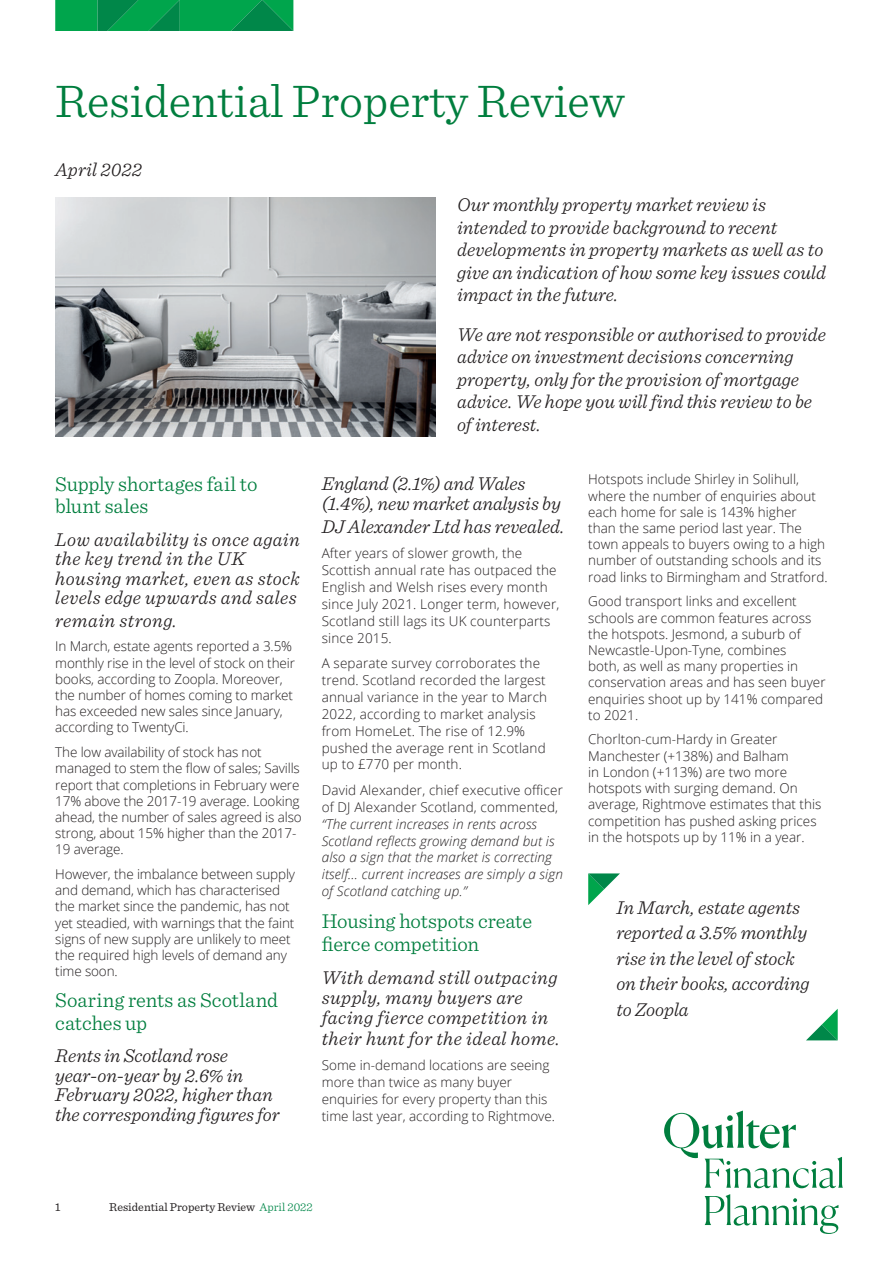
<style>
.page{position:relative;width:893px;height:1263px;background:#fff}
.page>*{position:absolute;margin:0;border:0;box-sizing:border-box;transform-origin:0 0}
.t1{font:300 48px "Sentinel";color:#007e3e}
.t2{font:300 21px/22.5px "Sentinel";letter-spacing:-.005em;color:#007e3e}
.t3{font:italic 300 19.5px/22.5px "Sentinel";letter-spacing:.005em;color:#231f20}
.t4{font:300 13.5px/16.2px "Open Sans";color:#231f20}
.t5{font:italic 300 13.5px/16.8px "Open Sans";letter-spacing:.01em;color:#231f20}
.t6{font:12px "Sentinel";color:#231f20}
.s1{font-weight:300;color:#008749}
</style>
<div class="page">
<svg style="left:664px;top:1110px;width:179px;height:124px"></svg>
<svg style="left:55px;top:1px;width:238px;height:30px;background:#019c4c"></svg>
<hr style="left:55px;top:0;width:238px;height:1px;background:#00a54c">
<svg style="left:806px;top:1009px;width:32px;height:31px"></svg>
<svg style="left:588px;top:873px;width:32px;height:32px"></svg>
<img style="left:55px;top:198px;width:381px;height:239px">
<h1 class="t1" style="left:55px;top:66px;width:571px">Residential Property Review</h1>
<h3 class="t3" style="left:55px;top:157px;width:88px">April 2022</h3>
<h3 class="t3" style="left:457px;top:192px;width:370px">Our monthly property market review is intended to provide background to recent developments in property markets as well as to give an indication of how some key issues could impact in the future.</h3>
<h3 class="t3" style="left:457px;top:322px;width:370px">We are not responsible or authorised to provide advice on investment decisions concerning property, only for the provision of mortgage advice. We hope you will find this review to be of interest.</h3>
<h2 class="t2" style="left:55px;top:471px;width:204px">Supply shortages fail to blunt sales</h2>
<h3 class="t3" style="left:55px;top:528px;width:246px;line-height:19.5px">Low availability is once again the key trend in the UK housing market, even as stock levels edge upwards and sales</h3>
<h3 class="t3" style="left:55px;top:608px;width:123px">remain strong.</h3>
<p class="t4" style="left:55px;top:638px;width:241px">In March, estate agents reported a 3.5% monthly rise in the level of stock on their books, according to Zoopla. Moreover, the number of homes coming to market has exceeded new sales since January, according to TwentyCi.</p>
<p class="t4" style="left:55px;top:744px;width:248px">The low availability of stock has not managed to stem the flow of sales; Savills report that completions in February were 17% above the 2017-19 average. Looking ahead, the number of sales agreed is also strong, about 15% higher than the 2017- 19 average.</p>
<p class="t4" style="left:55px;top:866px;width:241px">However, the imbalance between supply and demand, which has characterised the market since the pandemic, has not yet steadied, with warnings that the faint signs of new supply are unlikely to meet the required high levels of demand any time soon.</p>
<h2 class="t2" style="left:55px;top:987px;width:224px">Soaring rents as Scotland catches up</h2>
<h3 class="t3" style="left:55px;top:1044px;width:226px;line-height:19.5px">Rents in Scotland rose year-on-year by 2.6% in<br>February 2022, higher than the corresponding figures for</h3>
<h3 class="t3" style="left:322px;top:472px;width:241px;line-height:20.2px">England (2.1%) and Wales (1.4%), new market analysis by</h3>
<h3 class="t3" style="left:322px;top:514px;width:244px">DJ Alexander Ltd has revealed.</h3>
<p class="t4" style="left:322px;top:545px;width:239px;line-height:16.8px">After years of slower growth, the<br>Scottish annual rate has outpaced the<br>English and Welsh rises every month since July 2021. Longer term, however,<br>Scotland still lags its UK counterparts since 2015.</p>
<p class="t4" style="left:322px;top:654px;width:227px;line-height:16.8px">A separate survey corroborates the trend. Scotland recorded the largest annual variance in the year to March<br>2022, according to market analysis from HomeLet. The rise of 12.9% pushed the average rent in Scotland up to £770 per month.</p>
<p class="t4" style="left:322px;top:781px;width:243px;line-height:16.8px">David Alexander, chief executive officer of DJ Alexander Scotland, commented,</p>
<p class="t5" style="left:322px;top:815px;width:243px">“The current increases in rents across Scotland reflects growing demand but is also a sign that the market is correcting itself… current increases are simply a sign of Scotland catching up.”</p>
<h2 class="t2" style="left:322px;top:908px;width:212px;line-height:23.2px">Housing hotspots create fierce competition</h2>
<h3 class="t3" style="left:322px;top:966px;width:239px;line-height:20.2px">With demand still outpacing supply, many buyers are facing fierce competition in their hunt for the ideal home.</h3>
<p class="t4" style="left:322px;top:1056px;width:235px;line-height:16.8px">Some in-demand locations are seeing more than twice as many buyer enquiries for every property than this time last year, according to Rightmove.</p>
<p class="t4" style="left:588px;top:471px;width:241px">Hotspots include Shirley in Solihull, where the number of enquiries about each home for sale is 143% higher<br>than the same period last year. The town appeals to buyers owing to a high number of outstanding schools and its road links to Birmingham and Stratford.</p>
<p class="t4" style="left:588px;top:593px;width:239px">Good transport links and excellent schools are common features across the hotspots. Jesmond, a suburb of<br>Newcastle-Upon-Tyne, combines<br>both, as well as many properties in conservation areas and has seen buyer enquiries shoot up by 141% compared to 2021.</p>
<p class="t4" style="left:588px;top:731px;width:235px">Chorlton-cum-Hardy in Greater Manchester (+138%) and Balham<br>in London (+113%) are two more hotspots with surging demand. On average, Rightmove estimates that this competition has pushed asking prices in the hotspots up by 11% in a year.</p>
<h3 class="t3" style="left:616px;top:893px;width:195px;line-height:25.5px">In March, estate agents reported a 3.5% monthly rise in the level of stock on their books, according to Zoopla</h3>
<p class="t6" style="left:55px;top:1198px;width:7px">1</p>
<p class="t6" style="left:109px;top:1198px;width:205px">Residential Property Review <span class="s1">April 2022</span></p>
</div>
